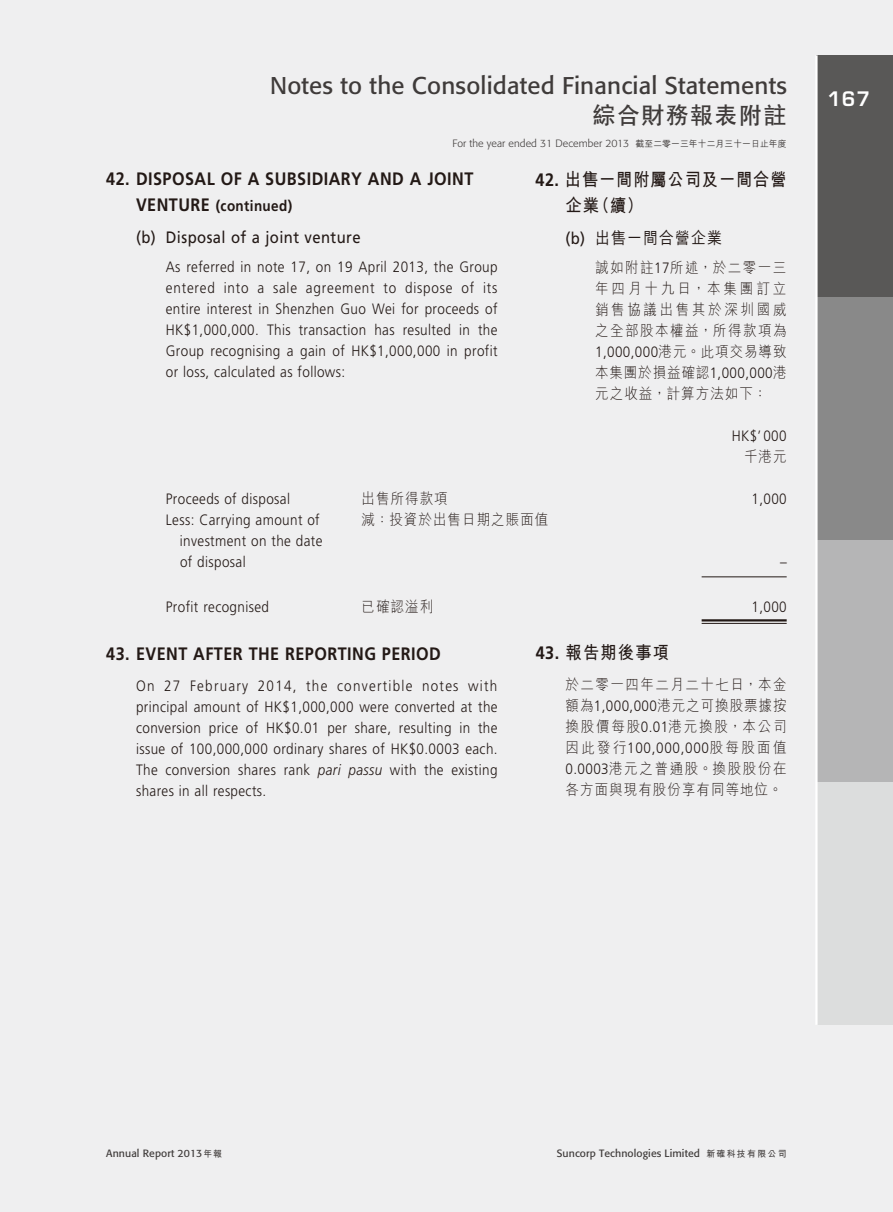
<style>
.page{position:relative;width:893px;height:1212px;background:#efeff0}
.page>*{position:absolute;margin:0;border:0;box-sizing:border-box;transform-origin:0 0}
.t1{font:24px "Formata";letter-spacing:.01em;color:#3f3b3a}
.t2{font:700 24px "C Hei 2 HK";letter-spacing:.04em;color:#3f3b3a}
.t3{font:600 19.5px "Eurostile LT Std";color:#fff}
.t4{font:700 18px "Frutiger LT Std";letter-spacing:.03em;color:#231916;scale:.9 1}
.t5{font:700 18px/25.5px "M Hei HK";letter-spacing:.055em;color:#231916;scale:.9 1}
.t6{font:16.5px "Frutiger LT Std";letter-spacing:.03em;color:#231916;scale:.9 1}
.t7{font:500 16.5px "M Hei HK";letter-spacing:.08em;color:#231916;scale:.9 1}
.t8{font:300 15px/21px "Frutiger LT Std";letter-spacing:.03em;color:#231916;text-align:justify;scale:.9 1}
.t9{font:300 15px/21px "M Hei HK";letter-spacing:.11em;color:#231916;text-align:justify;scale:.9 1}
.t10{font:300 15px/21px "M Hei HK";letter-spacing:.08em;color:#231916;scale:.9 1}
.t11{font:300 15px "Frutiger LT Std";letter-spacing:.05em;color:#231916;scale:.9 1}
.t12{font:700 15px "Frutiger LT Std";letter-spacing:.03em;color:#231916;scale:.9 1}
.t13{font:10.5px "Formata";letter-spacing:.01em;color:#3f3b3a}
.t14{font:300 10.5px "Formata";letter-spacing:.01em;color:#3f3b3a}
.s1{font-family:"M Hei HK";font-weight:500;font-size:9px}
.s2{font-size:18px}
.s3{font-family:"Frutiger LT Std"}
.s4{font-family:"Frutiger LT Std";font-weight:400}
.s5{font-family:"M Hei HK"}
.s6{font-style:italic}
.s7{font-family:"M Hei HK";font-weight:700;font-size:9px}
</style>
<div class="page">
<div style="left:816px;top:55px;width:77px;height:243px;background:#595857"></div>
<div style="left:816px;top:298px;width:77px;height:242px;background:#898989"></div>
<div style="left:816px;top:540px;width:77px;height:242px;background:#b5b5b6"></div>
<div style="left:816px;top:782px;width:77px;height:243px;background:#dcdddd"></div>
<hr style="left:815px;top:55px;width:3px;height:970px;background:#fff">
<hr style="left:702px;top:576px;width:85px;height:1px;background:#231916">
<hr style="left:702px;top:619px;width:85px;height:2px;background:#231916">
<hr style="left:702px;top:623px;width:85px;height:1px;background:#231916">
<h1 class="t1" style="left:270px;top:71px;width:518px">Notes to the Consolidated Financial Statements</h1>
<h1 class="t2" style="left:592px;top:98px;width:196px">綜合財務報表附註</h1>
<p class="t14" style="left:453px;top:137px;width:335px">For the year ended 31 December 2013 <span class="s1">截至二零一三年十二月三十一日止年度</span></p>
<p class="t4" style="left:106px;top:168px;width:409px">42. DISPOSAL OF A SUBSIDIARY AND A JOINT</p>
<p class="t12" style="left:136px;top:196px;width:175px"><span class="s2">VENTURE</span> (continued)</p>
<p class="t6" style="left:136px;top:228px;width:251px">(b) Disposal of a joint venture</p>
<p class="t8" style="left:166px;top:256px;width:370px">As referred in note 17, on 19 April 2013, the Group entered into a sale agreement to dispose of its entire interest in Shenzhen Guo Wei for proceeds of HK$1,000,000. This transaction has resulted in the Group recognising a gain of HK$1,000,000 in profit or loss, calculated as follows:</p>
<p class="t5" style="left:565px;top:165px;width:247px;text-indent:-30px"><span class="s3">42.</span> 出售一間附屬公司及一間合營企業（續）</p>
<p class="t7" style="left:565px;top:226px;width:176px"><span class="s4">(b)</span> 出售一間合營企業</p>
<p class="t9" style="left:595px;top:256px;width:214px">誠如附註<span class="s3">17</span>所述，於二零一三年四月十九日，本集團訂立銷售協議出售其於深圳國威之全部股本權益，所得款項為</p>
<p class="t8" style="left:595px;top:341px;width:214px">1,000,000<span class="s5">港元。此項交易導致</span></p>
<p class="t10" style="left:595px;top:361px;width:214px">本集團於損益確認<span class="s3">1,000,000</span>港元之收益，計算方法如下：</p>
<p class="t8" style="left:732px;top:425px;width:63px">HK$’ 000</p>
<p class="t9" style="left:744px;top:445px;width:49px">千港元</p>
<p class="t8" style="left:166px;top:488px;width:140px">Proceeds of disposal</p>
<p class="t9" style="left:361px;top:487px;width:97px">出售所得款項</p>
<p class="t8" style="left:751px;top:488px;width:41px">1,000</p>
<p class="t8" style="left:166px;top:509px;width:172px">Less: Carrying amount of</p>
<p class="t10" style="left:362px;top:508px;width:209px">減：投資於出售日期之賬面值</p>
<p class="t8" style="left:180px;top:530px;width:160px">investment on the date of disposal</p>
<p class="t8" style="left:780px;top:551px;width:9px">–</p>
<p class="t8" style="left:166px;top:596px;width:116px">Profit recognised</p>
<p class="t9" style="left:361px;top:595px;width:81px">已確認溢利</p>
<p class="t8" style="left:751px;top:596px;width:41px">1,000</p>
<p class="t4" style="left:106px;top:643px;width:373px">43. EVENT AFTER THE REPORTING PERIOD</p>
<p class="t8" style="left:136px;top:676px;width:403px">On 27 February 2014, the convertible notes with principal amount of HK$1,000,000 were converted at the conversion price of HK$0.01 per share, resulting in the issue of 100,000,000 ordinary shares of HK$0.0003 each.<br>The conversion shares rank <span class="s6">pari passu</span> with the existing shares in all respects.</p>
<p class="t5" style="left:536px;top:638px;width:150px"><span class="s3">43.</span> 報告期後事項</p>
<p class="t9" style="left:565px;top:673px;width:247px">於二零一四年二月二十七日，本金額為<span class="s3">1,000,000</span>港元之可換股票據按換股價每股<span class="s3">0.01</span>港元換股，本公司</p>
<p class="t11" style="left:565px;top:739px;width:247px"><span class="s5">因此發行</span>100,000,000<span class="s5">股每股面值</span></p>
<p class="t10" style="left:566px;top:757px;width:247px"><span class="s3">0.0003</span>港元之普通股。換股股份在各方面與現有股份享有同等地位。</p>
<h2 class="t3" style="left:827px;top:87px;width:44px">167</h2>
<p class="t13" style="left:106px;top:1147px;width:117px">Annual Report 2013<span class="s7">年報</span></p>
<p class="t13" style="left:557px;top:1147px;width:231px">Suncorp Technologies Limited <span class="s7">新確科技有限公司</span></p>
</div>
